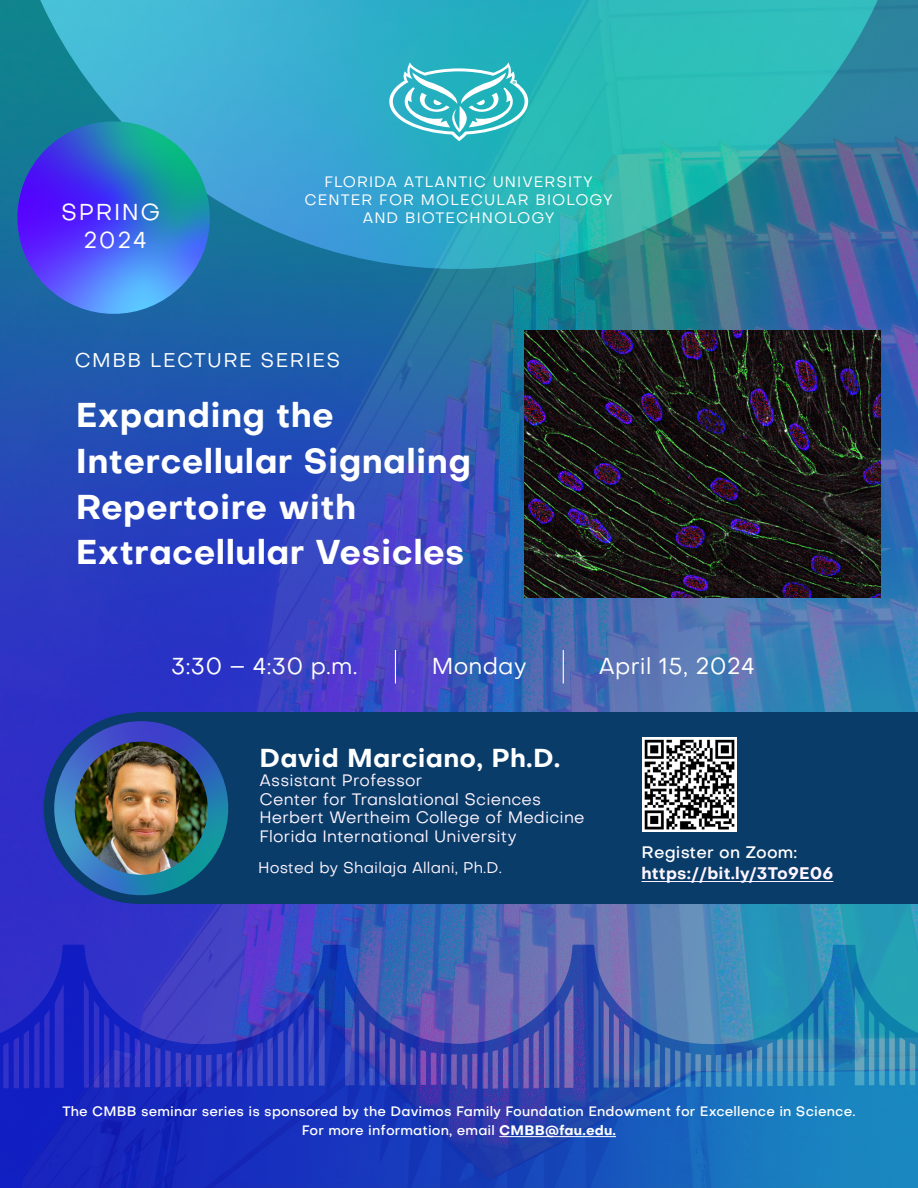
<style>
.page{position:relative;width:918px;height:1188px;background:#fff}
.page>*{position:absolute;margin:0;border:0;box-sizing:border-box;transform-origin:0 0}
.t1{font:700 33.9px/45.9px "Objectivity";letter-spacing:.01em;color:#fff}
.t2{font:700 25.5px "Objectivity";letter-spacing:.01em;color:#fff}
.t3{font:22.95px "Objectivity";letter-spacing:.01em;color:#fff}
.t4{font:22.8px/27.5px "Objectivity";letter-spacing:.07em;color:#fff;text-align:center}
.t5{font:19.65px "Objectivity";letter-spacing:.07em;color:#fff}
.t6{font:700 16.5px "Objectivity";letter-spacing:.01em;color:#fff5ff}
.t7{font:500 16.5px "Objectivity";letter-spacing:.01em;color:#fff}
.t8{font:16.35px/18.8px "Objectivity";letter-spacing:.01em;color:#fff5ff}
.t9{font:15.45px "Objectivity";letter-spacing:.01em;color:#fff5ff}
.t10{font:15px/18px "Objectivity";letter-spacing:.07em;color:#fff;text-align:center}
.t11{font:500 13.5px "Objectivity";letter-spacing:.01em;color:#fff}
.s1{font-weight:700}
</style>
<div class="page">
<img style="left:0;top:277px;width:918px;height:668px">
<svg style="left:0;top:0;width:918px;height:277px;background:#30a1b6"></svg>
<svg style="left:0;top:945px;width:918px;height:243px;background:#2c52ba"></svg>
<svg style="left:10px;top:121px;width:207px;height:200px;background:#356ccf"></svg>
<hr style="left:499px;top:1136px;width:117px;height:1px;background:#fff">
<hr style="left:395px;top:650px;width:1px;height:33px;background:#fff">
<hr style="left:563px;top:650px;width:1px;height:33px;background:#fff">
<div style="left:136px;top:713px;width:782px;height:191px;background:#093c69"></div>
<svg style="left:47px;top:721px;width:182px;height:182px"></svg>
<hr style="left:642px;top:881px;width:191px;height:1px;background:#fff5ff">
<img style="left:68px;top:742px;width:146px;height:139px">
<svg style="left:389px;top:62px;width:139px;height:79px"></svg>
<img style="left:525px;top:331px;width:356px;height:267px">
<img style="left:643px;top:738px;width:93px;height:94px">
<h3 class="t4" style="left:61px;top:198px;width:101px">SPRING<br>2024</h3>
<p class="t10" style="left:305px;top:172px;width:310px">FLORIDA ATLANTIC UNIVERSITY<br>CENTER FOR MOLECULAR BIOLOGY<br>AND BIOTECHNOLOGY</p>
<h3 class="t5" style="left:75px;top:347px;width:267px">CMBB LECTURE SERIES</h3>
<h1 class="t1" style="left:76px;top:391px;width:397px">Expanding the<br>Intercellular Signaling<br>Repertoire with<br>Extracellular Vesicles</h1>
<h3 class="t3" style="left:171px;top:651px;width:188px">3:30 – 4:30 p.m.</h3>
<h3 class="t3" style="left:432px;top:651px;width:96px">Monday</h3>
<h3 class="t3" style="left:599px;top:651px;width:158px">April 15, 2024</h3>
<h2 class="t2" style="left:260px;top:740px;width:302px">David Marciano, Ph.D.</h2>
<p class="t8" style="left:260px;top:771px;width:327px">Assistant Professor<br>Center for Translational Sciences<br>Herbert Wertheim College of Medicine<br>Florida International University</p>
<p class="t9" style="left:258px;top:858px;width:245px">Hosted by Shailaja Allani, Ph.D.</p>
<p class="t7" style="left:642px;top:841px;width:157px">Register on Zoom:</p>
<p class="t6" style="left:642px;top:862px;width:193px">https://bit.ly/3To9E06</p>
<p class="t11" style="left:62px;top:1102px;width:795px">The CMBB seminar series is sponsored by the Davimos Family Foundation Endowment for Excellence in Science.</p>
<p class="t11" style="left:302px;top:1121px;width:316px">For more information, email <span class="s1">CMBB@fau.edu.</span></p>
</div>
